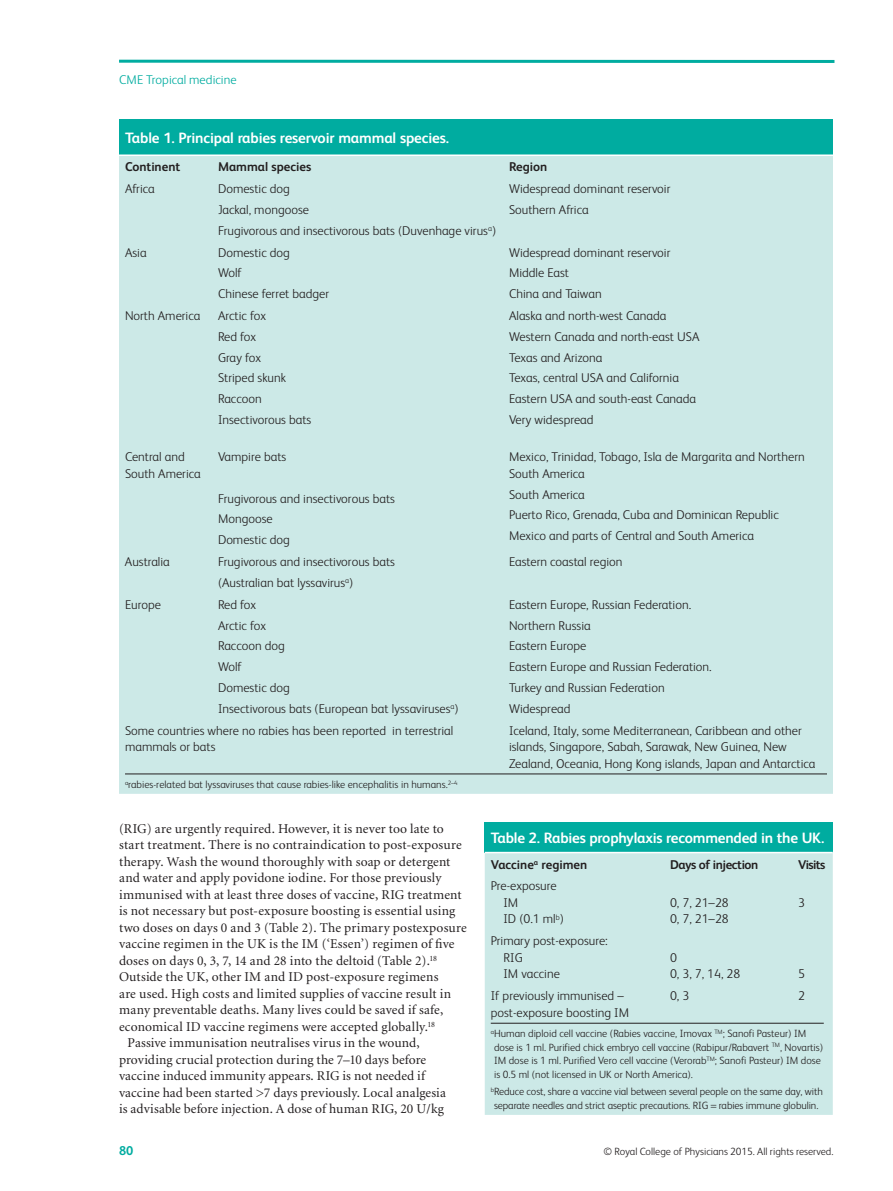
<style>
.page{position:relative;width:893px;height:1191px;background:#fff}
.page>*{position:absolute;margin:0;border:0;box-sizing:border-box;transform-origin:0 0}
.t1{font:700 15px "FS Albert";letter-spacing:-.015em;color:#fff}
.t2{font:13.5px "Minion";letter-spacing:.01em;color:#231f20}
.t3{font:300 12.75px/20.7px "FS Albert";color:#231f20}
.t4{font:700 12.75px "FS Albert";color:#231f20}
.t5{font:300 12.75px "FS Albert";letter-spacing:.005em;color:#00aca0}
.t6{font:700 12.75px "FS Albert";letter-spacing:-.03em;color:#231f20}
.t7{font:700 12.75px "FS Albert";color:#00aca0}
.t8{font:300 10.5px/13.5px "FS Albert";color:#231f20}
</style>
<div class="page">
<hr style="left:119px;top:60px;width:715px;height:3px;background:#00aca0">
<div style="left:119px;top:119px;width:714px;height:36px;background:#00aca0"></div>
<div style="left:119px;top:156px;width:714px;height:638px;background:#cce9e7"></div>
<hr style="left:119px;top:154px;width:714px;height:2px;background:#fff">
<hr style="left:125px;top:773px;width:702px;height:1px;background:#231f20">
<div style="left:485px;top:822px;width:348px;height:30px;background:#00aca0"></div>
<div style="left:485px;top:853px;width:348px;height:262px;background:#cce9e7"></div>
<hr style="left:491px;top:1022px;width:333px;height:1px;background:#231f20">
<svg style="left:711px;top:1104px;width:5px;height:3px"></svg>
<p class="t5" style="left:119px;top:75px;width:119px">CME Tropical medicine</p>
<p class="t1" style="left:125px;top:132px;width:325px">Table 1. Principal rabies reservoir mammal species.</p>
<p class="t4" style="left:125px;top:162px;width:57px">Continent</p>
<p class="t4" style="left:218px;top:162px;width:95px">Mammal species</p>
<p class="t4" style="left:509px;top:162px;width:40px">Region</p>
<p class="t3" style="left:125px;top:180px;width:31px">Africa</p>
<p class="t3" style="left:218px;top:180px;width:280px">Domestic dog<br>Jackal, mongoose<br>Frugivorous and insectivorous bats (Duvenhage virus<sup>a</sup>)</p>
<p class="t3" style="left:509px;top:180px;width:163px">Widespread dominant reservoir<br>Southern Africa</p>
<p class="t3" style="left:125px;top:243px;width:23px">Asia</p>
<p class="t3" style="left:218px;top:243px;width:113px">Domestic dog<br>Wolf<br>Chinese ferret badger</p>
<p class="t3" style="left:509px;top:243px;width:163px">Widespread dominant reservoir<br>Middle East<br>China and Taiwan</p>
<p class="t3" style="left:125px;top:307px;width:77px">North America</p>
<p class="t3" style="left:218px;top:307px;width:95px">Arctic fox<br>Red fox<br>Gray fox<br>Striped skunk<br>Raccoon<br>Insectivorous bats</p>
<p class="t3" style="left:218px;top:448px;width:70px">Vampire bats</p>
<p class="t3" style="left:218px;top:489px;width:179px">Frugivorous and insectivorous bats<br>Mongoose<br>Domestic dog</p>
<p class="t3" style="left:509px;top:307px;width:192px">Alaska and north-west Canada<br>Western Canada and north-east USA<br>Texas and Arizona<br>Texas, central USA and California<br>Eastern USA and south-east Canada<br>Very widespread</p>
<p class="t3" style="left:509px;top:450px;width:297px;line-height:16.5px">Mexico, Trinidad, Tobago, Isla de Margarita and Northern<br>South America</p>
<p class="t3" style="left:509px;top:485px;width:271px">South America<br>Puerto Rico, Grenada, Cuba and Dominican Republic<br>Mexico and parts of Central and South America</p>
<p class="t3" style="left:125px;top:450px;width:77px;line-height:16.5px">Central and<br>South America</p>
<p class="t3" style="left:125px;top:553px;width:46px">Australia</p>
<p class="t3" style="left:218px;top:553px;width:179px">Frugivorous and insectivorous bats (Australian bat lyssavirus<sup>a</sup>)</p>
<p class="t3" style="left:509px;top:553px;width:115px">Eastern coastal region</p>
<p class="t3" style="left:125px;top:595px;width:38px">Europe</p>
<p class="t3" style="left:218px;top:595px;width:242px">Red fox<br>Arctic fox<br>Raccoon dog<br>Wolf<br>Domestic dog<br>Insectivorous bats (European bat lyssaviruses<sup>a</sup>)</p>
<p class="t3" style="left:509px;top:595px;width:204px">Eastern Europe, Russian Federation.<br>Northern Russia<br>Eastern Europe<br>Eastern Europe and Russian Federation.<br>Turkey and Russian Federation<br>Widespread</p>
<p class="t3" style="left:125px;top:723px;width:330px;line-height:16.5px">Some countries where no rabies has been reported in terrestrial mammals or bats</p>
<p class="t3" style="left:509px;top:723px;width:308px;line-height:16.5px">Iceland, Italy, some Mediterranean, Caribbean and other islands, Singapore, Sabah, Sarawak, New Guinea, New<br>Zealand, Oceania, Hong Kong islands, Japan and Antarctica</p>
<p class="t8" style="left:125px;top:778px;width:334px"><sup>a</sup>rabies-related bat lyssaviruses that cause rabies-like encephalitis in humans.<sup>2–4</sup></p>
<p class="t2" style="left:119px;top:823px;width:326px">(RIG) are urgently required. However, it is never too late to</p>
<p class="t2" style="left:119px;top:839px;width:344px">start treatment. There is no contraindication to post-exposure</p>
<p class="t2" style="left:119px;top:856px;width:333px">therapy. Wash the wound thoroughly with soap or detergent</p>
<p class="t2" style="left:119px;top:872px;width:324px">and water and apply povidone iodine. For those previously</p>
<p class="t2" style="left:119px;top:889px;width:344px">immunised with at least three doses of vaccine, RIG treatment</p>
<p class="t2" style="left:119px;top:905px;width:338px">is not necessary but post-exposure boosting is essential using</p>
<p class="t2" style="left:119px;top:922px;width:349px">two doses on days 0 and 3 (Table 2). The primary postexposure</p>
<p class="t2" style="left:119px;top:938px;width:337px">vaccine regimen in the UK is the IM (‘Essen’) regimen of five</p>
<p class="t2" style="left:119px;top:955px;width:320px">doses on days 0, 3, 7, 14 and 28 into the deltoid (Table 2).<sup>18</sup></p>
<p class="t2" style="left:119px;top:971px;width:321px">Outside the UK, other IM and ID post-exposure regimens</p>
<p class="t2" style="left:119px;top:988px;width:334px">are used. High costs and limited supplies of vaccine result in</p>
<p class="t2" style="left:119px;top:1004px;width:326px">many preventable deaths. Many lives could be saved if safe,</p>
<p class="t2" style="left:119px;top:1021px;width:318px">economical ID vaccine regimens were accepted globally.<sup>18</sup></p>
<p class="t2" style="left:128px;top:1037px;width:294px">Passive immunisation neutralises virus in the wound,</p>
<p class="t2" style="left:119px;top:1054px;width:309px">providing crucial protection during the 7–10 days before</p>
<p class="t2" style="left:119px;top:1070px;width:308px">vaccine induced immunity appears. RIG is not needed if</p>
<p class="t2" style="left:119px;top:1087px;width:328px">vaccine had been started &gt;7 days previously. Local analgesia</p>
<p class="t2" style="left:119px;top:1103px;width:326px">is advisable before injection. A dose of human RIG, 20 U/kg</p>
<p class="t1" style="left:491px;top:832px;width:335px">Table 2. Rabies prophylaxis recommended in the UK.</p>
<p class="t4" style="left:491px;top:859px;width:98px">Vaccine<sup>a</sup> regimen</p>
<p class="t6" style="left:670px;top:859px;width:90px">Days of injection</p>
<p class="t4" style="left:798px;top:859px;width:29px">Visits</p>
<p class="t3" style="left:503px;top:879px;width:62px;line-height:16.5px;text-indent:-13px">Pre-exposure<br>IM<br>ID (0.1 ml<sup>b</sup>)</p>
<p class="t3" style="left:670px;top:896px;width:60px;line-height:16.5px">0, 7, 21–28<br>0, 7, 21–28</p>
<p class="t3" style="left:798px;top:893px;width:8px">3</p>
<p class="t3" style="left:503px;top:934px;width:106px;line-height:16.5px;text-indent:-13px">Primary post-exposure:<br>RIG<br>IM vaccine</p>
<p class="t3" style="left:670px;top:950px;width:72px;line-height:16.5px">0<br>0, 3, 7, 14, 28</p>
<p class="t3" style="left:798px;top:965px;width:8px">5</p>
<p class="t3" style="left:491px;top:989px;width:140px;line-height:16.5px">If previously immunised – post-exposure boosting IM</p>
<p class="t3" style="left:670px;top:987px;width:21px">0, 3</p>
<p class="t3" style="left:798px;top:987px;width:8px">2</p>
<p class="t8" style="left:494px;top:1028px;width:331px;text-indent:-3px"><sup>a</sup> Human diploid cell vaccine (Rabies vaccine, Imovax <sup>TM</sup>; Sanofi Pasteur) IM dose is 1 ml. Purified chick embryo cell vaccine (Rabipur/Rabavert <sup>TM</sup>, Novartis)<br>IM dose is 1 ml. Purified Vero cell vaccine (Verorab<sup>TM</sup>; Sanofi Pasteur) IM dose is 0.5 ml (not licensed in UK or North America).</p>
<p class="t8" style="left:491px;top:1086px;width:334px;text-align:center"><sup>b</sup> Reduce cost, share a vaccine vial between several people on the same day, with separate needles and strict aseptic precautions. RIG rabies immune globulin.</p>
<p class="t7" style="left:119px;top:1145px;width:16px">80</p>
<p class="t8" style="left:604px;top:1145px;width:231px">© Royal College of Physicians 2015. All rights reserved.</p>
</div>
